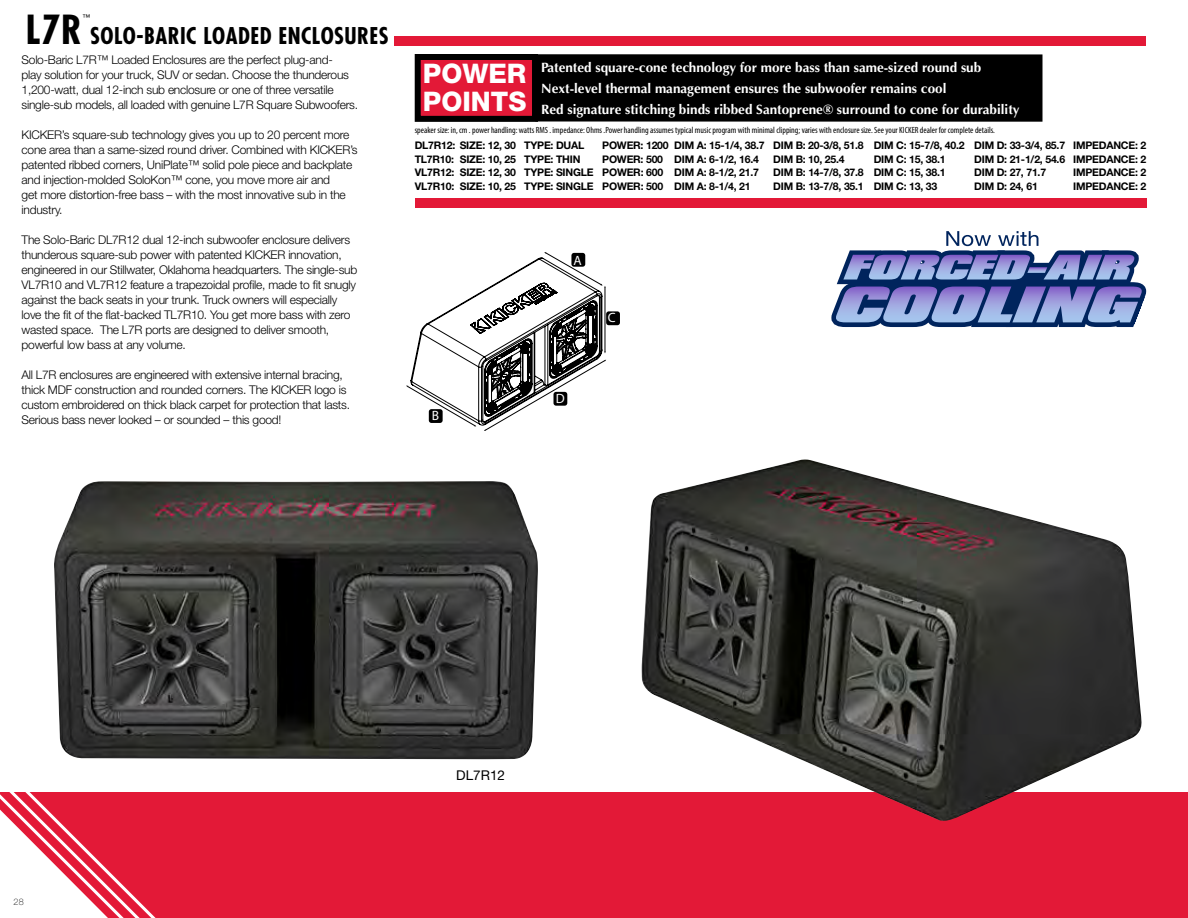
<style>
.page{position:relative;width:1188px;height:918px;background:#fff}
.page>*{position:absolute;margin:0;border:0;box-sizing:border-box;transform-origin:0 0}
.t1{font:700 condensed 39px "Futura";color:#000}
.t2{font:800 27px/28.5px "Helvetica Neue LT Std";color:#fff}
.t3{font:700 condensed 22.5px "Futura";letter-spacing:.02em;color:#000}
.t4{font:700 13.5px/21px "Optima";color:#fff}
.t5{font:13.5px "Helvetica Neue LT";color:#000}
.t6{font:13.5px "Myriad Pro";color:#fff}
.t7{font:300 12px/15px "Helvetica Neue LT Std";letter-spacing:-.02em;color:#000}
.t8{font:700 10.5px "Helvetica Neue LT Std";letter-spacing:-.02em;color:#000}
.t9{font:condensed 9px "Myriad Pro";color:#000}
.t10{font:100 9px "Helvetica Neue LT Std";color:#000}
.t11{font:7.8px "Helvetica Neue LT Std";color:#000}
</style>
<div class="page">
<div style="left:0;top:792px;width:1188px;height:126px;background:#e31937"></div>
<svg style="left:0;top:792px;width:156px;height:126px"></svg>
<div style="left:535px;top:54px;width:507px;height:68px;background:#000"></div>
<div style="left:418px;top:57px;width:117px;height:62px;background:#e31937"></div>
<div style="left:415px;top:54px;width:123px;height:68px;border:6px solid #000"></div>
<img style="left:54px;top:481px;width:484px;height:278px">
<img style="left:642px;top:459px;width:500px;height:362px">
<div style="left:606px;top:311px;width:14px;height:14px;background:#000;border-radius:3px"></div>
<svg style="left:406px;top:252px;width:200px;height:179px"></svg>
<div style="left:394px;top:36px;width:752px;height:10px;background:#e31937"></div>
<div style="left:415px;top:198px;width:731px;height:10px;background:#e31937"></div>
<svg style="left:831px;top:203px;width:316px;height:125px"></svg>
<h1 class="t1" style="left:26px;top:6px;width:57px">L7R</h1>
<p class="t11" style="left:83px;top:13px;width:9px">™</p>
<h3 class="t3" style="left:90px;top:22px;width:300px">SOLO-BARIC LOADED ENCLOSURES</h3>
<p class="t7" style="left:22px;top:52px;width:338px">Solo-Baric L7R™ Loaded Enclosures are the perfect plug-and-<br>play solution for your truck, SUV or sedan. Choose the thunderous 1,200-watt, dual 12-inch sub enclosure or one of three versatile single-sub models, all loaded with genuine L7R Square Subwoofers.</p>
<p class="t7" style="left:22px;top:127px;width:338px">KICKER’s square-sub technology gives you up to 20 percent more cone area than a same-sized round driver. Combined with KICKER’s patented ribbed corners, UniPlate™ solid pole piece and backplate and injection-molded SoloKon™ cone, you move more air and<br>get more distortion-free bass – with the most innovative sub in the industry.</p>
<p class="t7" style="left:22px;top:232px;width:337px">The Solo-Baric DL7R12 dual 12-inch subwoofer enclosure delivers thunderous square-sub power with patented KICKER innovation, engineered in our Stillwater, Oklahoma headquarters. The single-sub VL7R10 and VL7R12 feature a trapezoidal profile, made to fit snugly against the back seats in your trunk. Truck owners will especially love the fit of the flat-backed TL7R10. You get more bass with zero wasted space. The L7R ports are designed to deliver smooth, powerful low bass at any volume.</p>
<p class="t7" style="left:22px;top:367px;width:330px">All L7R enclosures are engineered with extensive internal bracing, thick MDF construction and rounded corners. The KICKER logo is custom embroidered on thick black carpet for protection that lasts.<br>Serious bass never looked – or sounded – this good!</p>
<h2 class="t2" style="left:423px;top:59px;width:105px">POWER<br>POINTS</h2>
<p class="t4" style="left:541px;top:57px;width:480px">Patented square-cone technology for more bass than same-sized round sub<br>Next-level thermal management ensures the subwoofer remains cool<br>Red signature stitching binds ribbed Santoprene® surround to cone for durability</p>
<p class="t9" style="left:415px;top:124px;width:582px">speaker size: in, cm . power handling: watts RMS . impedance: Ohms .Power handling assumes typical music program with minimal clipping; varies with enclosure size. See your KICKER dealer for complete details.</p>
<p class="t8" style="left:415px;top:139px;width:171px">DL7R12: SIZE: 12, 30 TYPE: DUAL</p>
<p class="t8" style="left:602px;top:139px;width:546px">POWER: 1200 DIM A: 15-1/4, 38.7 DIM B: 20-3/8, 51.8 DIM C: 15-7/8, 40.2 DIM D: 33-3/4, 85.7 IMPEDANCE: 2</p>
<p class="t8" style="left:415px;top:153px;width:167px">TL7R10: SIZE: 10, 25 TYPE: THIN</p>
<p class="t8" style="left:602px;top:153px;width:158px">POWER: 500 DIM A: 6-1/2, 16.4</p>
<p class="t8" style="left:773px;top:153px;width:73px">DIM B: 10, 25.4</p>
<p class="t8" style="left:874px;top:153px;width:73px">DIM C: 15, 38.1</p>
<p class="t8" style="left:974px;top:153px;width:174px">DIM D: 21-1/2, 54.6 IMPEDANCE: 2</p>
<p class="t8" style="left:415px;top:166px;width:346px">VL7R12: SIZE: 12, 30 TYPE: SINGLE POWER: 600 DIM A: 8-1/2, 21.7</p>
<p class="t8" style="left:773px;top:166px;width:174px">DIM B: 14-7/8, 37.8 DIM C: 15, 38.1</p>
<p class="t8" style="left:974px;top:166px;width:73px">DIM D: 27, 71.7</p>
<p class="t8" style="left:1073px;top:166px;width:75px">IMPEDANCE: 2</p>
<p class="t8" style="left:415px;top:180px;width:337px">VL7R10: SIZE: 10, 25 TYPE: SINGLE POWER: 500 DIM A: 8-1/4, 21</p>
<p class="t8" style="left:773px;top:180px;width:166px">DIM B: 13-7/8, 35.1 DIM C: 13, 33</p>
<p class="t8" style="left:974px;top:180px;width:65px">DIM D: 24, 61</p>
<p class="t8" style="left:1073px;top:180px;width:75px">IMPEDANCE: 2</p>
<p class="t6" style="left:432px;top:408px;width:9px">B</p>
<p class="t6" style="left:574px;top:252px;width:10px">A</p>
<p class="t6" style="left:608px;top:310px;width:9px">C</p>
<p class="t6" style="left:556px;top:390px;width:10px">D</p>
<p class="t10" style="left:14px;top:896px;width:12px">28</p>
<p class="t5" style="left:456px;top:767px;width:50px">DL7R12</p>
</div>
